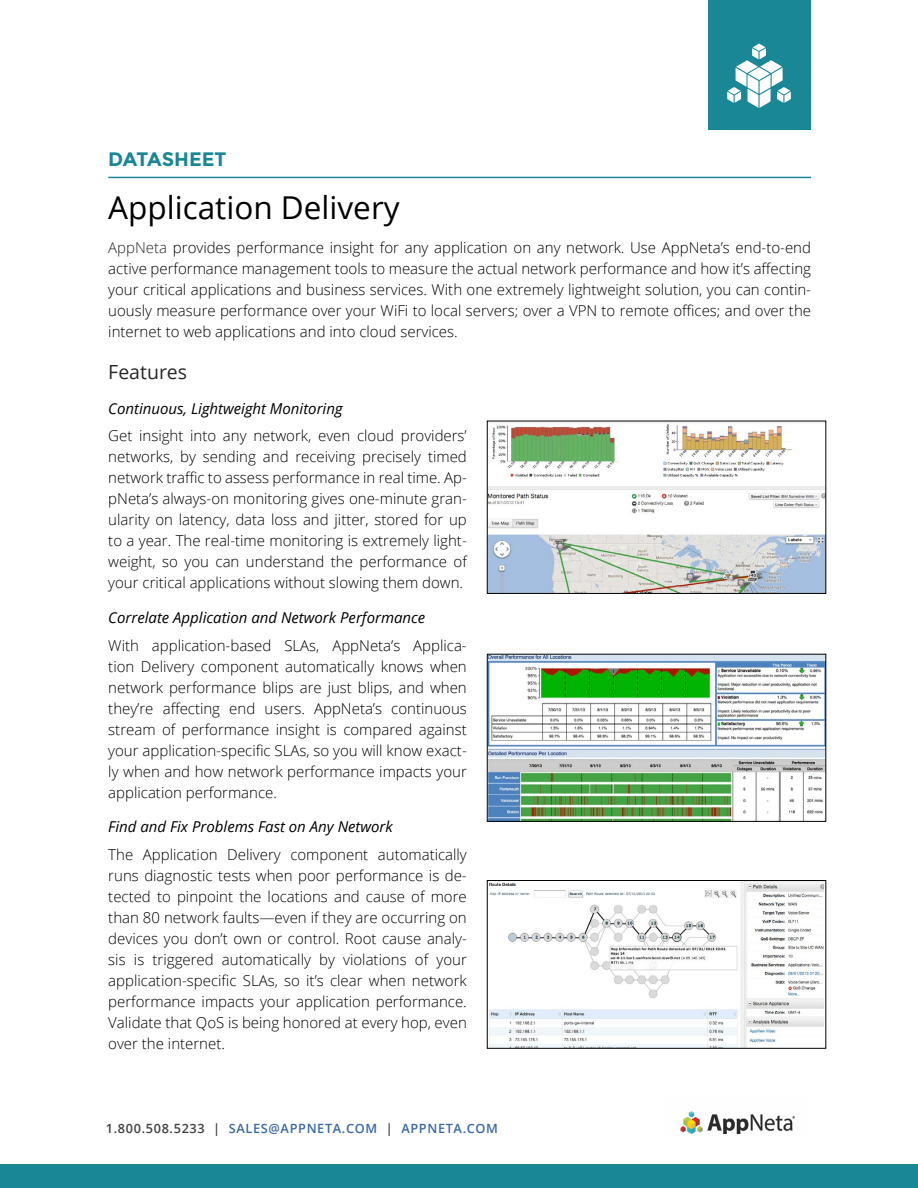
<style>
.page{position:relative;width:918px;height:1188px;background:#fff}
.page>*{position:absolute;margin:0;border:0;box-sizing:border-box;transform-origin:0 0}
.t1{font:31.5px "Open Sans";color:#000}
.t2{font:700 19.5px "Montserrat";letter-spacing:-.005em;color:#1a8796}
.t3{font:19.5px "Open Sans";color:#292829}
.t4{font:300 15px/21px "Open Sans";color:#000;text-align:justify}
.t5{font:italic 15px "Open Sans";color:#000}
.t6{font:600 12.75px "Open Sans";letter-spacing:.05em;color:#3a68a5}
.s1{color:#292829}
.s2{color:#414042}
</style>
<div class="page">
<div style="left:0;top:1164px;width:918px;height:24px;background:#1a8796"></div>
<img style="left:680px;top:1111px;width:115px;height:23px">
<hr style="left:108px;top:177px;width:703px;height:1px;background:#1a8796">
<div style="left:708px;top:0;width:103px;height:130px;background:#1a8796"></div>
<svg style="left:727px;top:44px;width:64px;height:64px"></svg>
<img style="left:489px;top:424px;width:335px;height:168px">
<div style="left:487px;top:421px;width:339px;height:173px;border:1px solid #000"></div>
<img style="left:489px;top:656px;width:335px;height:164px">
<div style="left:487px;top:654px;width:339px;height:168px;border:1px solid #000"></div>
<img style="left:489px;top:882px;width:335px;height:164px">
<div style="left:487px;top:880px;width:339px;height:168px;border:1px solid #000"></div>
<h2 class="t2" style="left:108px;top:148px;width:120px">DATASHEET</h2>
<h1 class="t1" style="left:108px;top:185px;width:293px">Application Delivery</h1>
<p class="t4" style="left:108px;top:237px;width:704px"><span class="s1">AppNeta</span> provides performance insight for any application on any network. Use AppNeta’s end-to-end active performance management tools to measure the actual network performance and how it’s affecting your critical applications and business services. With one extremely lightweight solution, you can contin&shy;uously measure performance over your WiFi to local servers; over a VPN to remote offices; and over the internet to web applications and into cloud services.</p>
<h2 class="t3" style="left:108px;top:359px;width:80px">Features</h2>
<p class="t5" style="left:108px;top:398px;width:236px">Continuous, Lightweight Monitoring</p>
<p class="t4" style="left:108px;top:425px;width:360px">Get insight into any network, even cloud providers’ networks, by sending and receiving precisely timed network traffic to assess performance in real time. Ap&shy;pNeta’s always-on monitoring gives one-minute gran&shy;ularity on latency, data loss and jitter, stored for up to a year. The real-time monitoring is extremely light&shy;weight, so you can understand the performance of your critical applications without slowing them down.</p>
<p class="t5" style="left:108px;top:607px;width:319px">Correlate Application and Network Performance</p>
<p class="t4" style="left:108px;top:634px;width:360px">With application-based SLAs, AppNeta’s Applica&shy;tion Delivery component automatically knows when network performance blips are just blips, and when they’re affecting end users. AppNeta’s continuous stream of performance insight is compared against your application-specific SLAs, so you will know exact&shy;ly when and how network performance impacts your application performance.</p>
<p class="t5" style="left:108px;top:816px;width:286px">Find and Fix Problems Fast on Any Network</p>
<p class="t4" style="left:108px;top:843px;width:360px">The Application Delivery component automatically runs diagnostic tests when poor performance is de&shy;tected to pinpoint the locations and cause of more than 80 network faults—even if they are occurring on devices you don’t own or control. Root cause analy&shy;sis is triggered automatically by violations of your application-specific SLAs, so it’s clear when network performance impacts your application performance.<br>Validate that QoS is being honored at every hop, even over the internet.</p>
<p class="t6" style="left:106px;top:1120px;width:394px"><span class="s2">1.800.508.5233 |</span> SALES@APPNETA.COM <span class="s2">|</span> APPNETA.COM</p>
</div>
